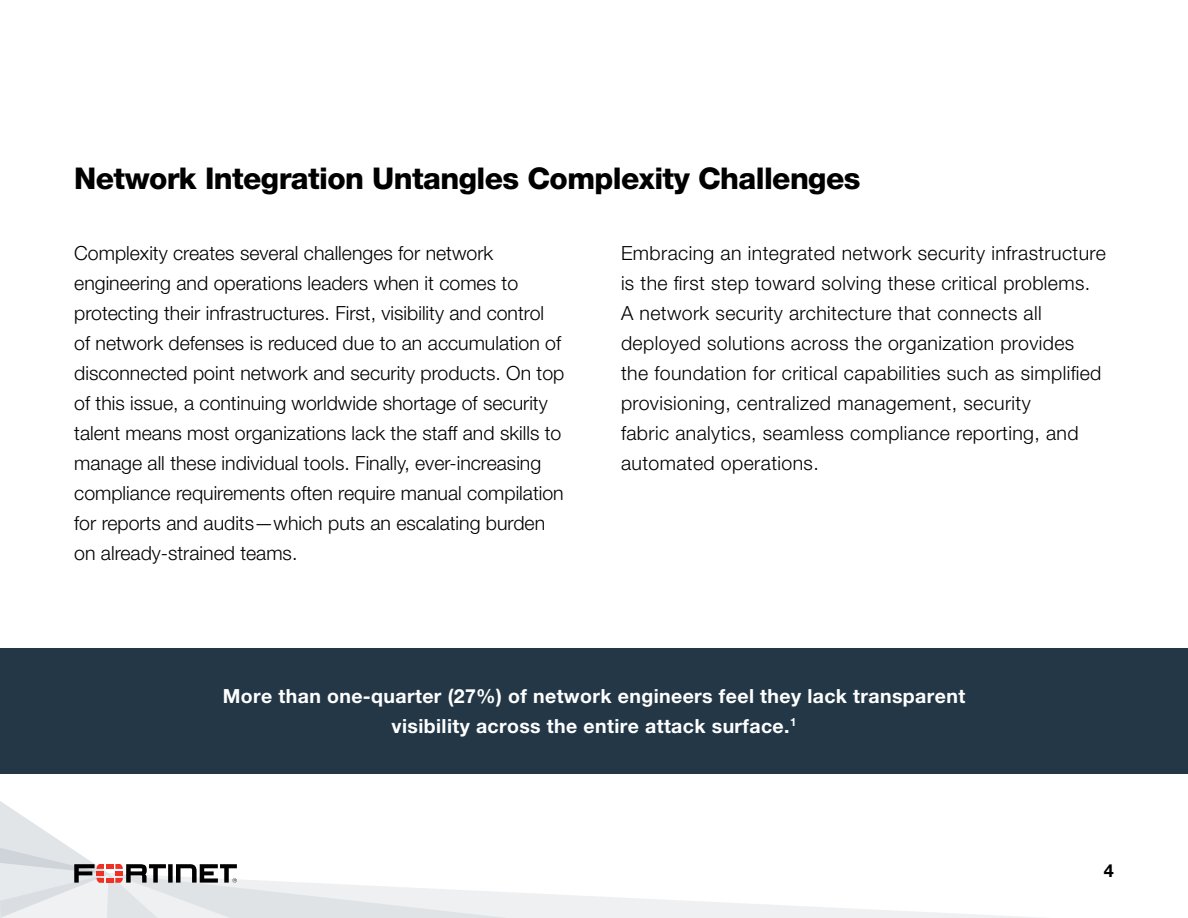
<style>
.page{position:relative;width:1188px;height:918px;background:#fff}
.page>*{position:absolute;margin:0;border:0;box-sizing:border-box;transform-origin:0 0}
.t1{font:800 30px "Helvetica Neue LT Pro";letter-spacing:-.02em;color:#000}
.t2{font:300 19.5px/30px "Helvetica Neue LT Pro";color:#000}
.t3{font:300 19.5px/30px "Helvetica Neue LT Pro";letter-spacing:.02em;color:#000}
.t4{font:700 19.5px/30px "Helvetica Neue LT Pro";letter-spacing:.02em;color:#fff;text-align:center}
.t5{font:700 18px "Helvetica Neue LT Pro";color:#000}
</style>
<div class="page">
<div style="left:0;top:648px;width:1188px;height:125px;background:#233746"></div>
<svg style="left:0;top:801px;width:1040px;height:117px"></svg>
<h1 class="t1" style="left:74px;top:161px;width:788px">Network Integration Untangles Complexity Challenges</h1>
<p class="t2" style="left:74px;top:238px;width:492px">Complexity creates several challenges for network engineering and operations leaders when it comes to protecting their infrastructures. First, visibility and control of network defenses is reduced due to an accumulation of disconnected point network and security products. On top of this issue, a continuing worldwide shortage of security talent means most organizations lack the staff and skills to manage all these individual tools. Finally, ever-increasing compliance requirements often require manual compilation for reports and audits—which puts an escalating burden on already-strained teams.</p>
<p class="t3" style="left:621px;top:238px;width:486px">Embracing an integrated network security infrastructure is the first step toward solving these critical problems.<br>A network security architecture that connects all deployed solutions across the organization provides the foundation for critical capabilities such as simplified provisioning, centralized management, security<br>fabric analytics, seamless compliance reporting, and automated operations.</p>
<p class="t4" style="left:223px;top:680px;width:744px">More than one-quarter (27%) of network engineers feel they lack transparent visibility across the entire attack surface.<sup>1</sup></p>
<p class="t5" style="left:1104px;top:859px;width:12px">4</p>
</div>
